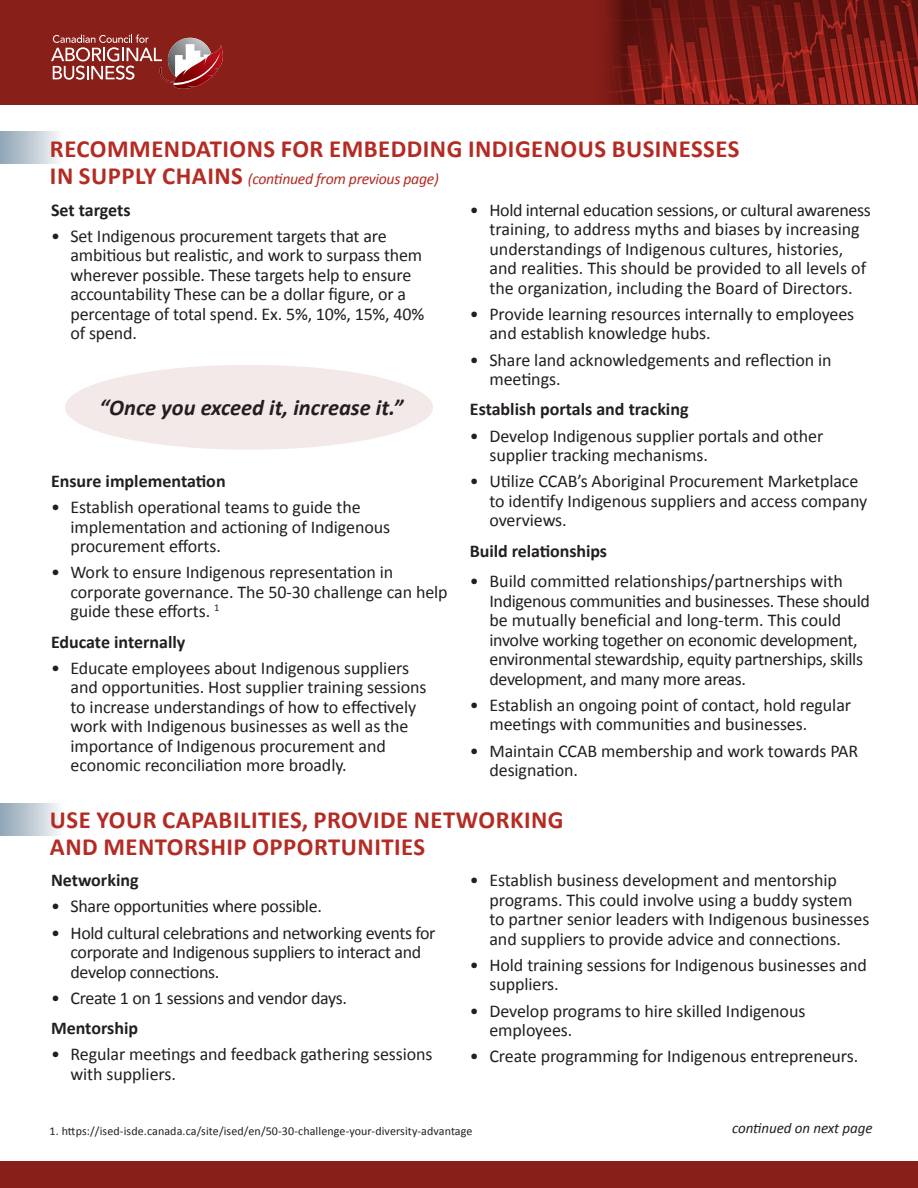
<style>
.page{position:relative;width:918px;height:1188px;background:#fff}
.page>*{position:absolute;margin:0;border:0;box-sizing:border-box;transform-origin:0 0}
.t1{font:700 24.75px/27px "Calibri";letter-spacing:.02em;color:#b42b24}
.t2{font:italic 700 22.5px "Calibri";color:#231f20}
.t3{font:18px/19.5px "Calibri";letter-spacing:-.005em;color:#231f20}
.t4{font:700 18px "Calibri";color:#231f20}
.t5{font:italic 15.75px "Calibri";letter-spacing:-.02em;color:#b42b24}
.t6{font:italic 15px "Calibri";letter-spacing:-.005em;color:#231f20}
.t7{font:12px "Calibri";letter-spacing:.01em;color:#231f20}
.s1{font-weight:700;font-style:normal;font-size:24.75px}
</style>
<div class="page">
<div style="left:65px;top:365px;width:368px;height:85px;background:#f3e9e8;border-radius:50%"></div>
<div style="left:0;top:132px;width:63px;height:32px;background:linear-gradient(to right,#8ea3b5,#f8f9fa)"></div>
<div style="left:0;top:803px;width:63px;height:33px;background:linear-gradient(to right,#8ea3b5,#f8f9fa)"></div>
<div style="left:0;top:0;width:918px;height:105px;background:#891f19"></div>
<div style="left:0;top:1161px;width:918px;height:27px;background:#891f19"></div>
<svg style="left:51px;top:34px;width:172px;height:55px"></svg>
<img style="left:605px;top:0;width:313px;height:104px">
<p class="t1" style="left:50px;top:135px;width:691px">RECOMMENDATIONS FOR EMBEDDING INDIGENOUS BUSINESSES</p>
<p class="t5" style="left:50px;top:168px;width:390px"><span class="s1">IN SUPPLY CHAINS</span> (continued from previous page)</p>
<p class="t4" style="left:51px;top:198px;width:81px">Set targets</p>
<p class="t3" style="left:70px;top:226px;width:355px;text-indent:-20px">• Set Indigenous procurement targets that are ambitious but realistic, and work to surpass them wherever possible. These targets help to ensure accountability These can be a dollar figure, or a percentage of total spend. Ex. 5%, 10%, 15%, 40% of spend.</p>
<p class="t2" style="left:100px;top:393px;width:305px">“Once you exceed it, increase it.”</p>
<p class="t4" style="left:51px;top:469px;width:176px">Ensure implementation</p>
<p class="t3" style="left:70px;top:497px;width:321px;text-indent:-20px">• Establish operational teams to guide the implementation and actioning of Indigenous procurement efforts.</p>
<p class="t3" style="left:70px;top:563px;width:379px;text-indent:-20px">• Work to ensure Indigenous representation in corporate governance. The 50-30 challenge can help guide these efforts. <sup>1</sup></p>
<p class="t4" style="left:51px;top:630px;width:136px">Educate internally</p>
<p class="t3" style="left:70px;top:658px;width:358px;text-indent:-20px">• Educate employees about Indigenous suppliers and opportunities. Host supplier training sessions to increase understandings of how to effectively work with Indigenous businesses as well as the importance of Indigenous procurement and economic reconciliation more broadly.</p>
<p class="t3" style="left:489px;top:200px;width:383px;text-indent:-20px">• Hold internal education sessions, or cultural awareness training, to address myths and biases by increasing understandings of Indigenous cultures, histories, and realities. This should be provided to all levels of the organization, including the Board of Directors.</p>
<p class="t3" style="left:489px;top:304px;width:366px;text-indent:-20px">• Provide learning resources internally to employees and establish knowledge hubs.</p>
<p class="t3" style="left:489px;top:350px;width:344px;text-indent:-20px">• Share land acknowledgements and reflection in meetings.</p>
<p class="t4" style="left:470px;top:398px;width:220px">Establish portals and tracking</p>
<p class="t3" style="left:489px;top:426px;width:335px;text-indent:-20px">• Develop Indigenous supplier portals and other supplier tracking mechanisms.</p>
<p class="t3" style="left:489px;top:472px;width:379px;text-indent:-20px">• Utilize CCAB’s Aboriginal Procurement Marketplace to identify Indigenous suppliers and access company overviews.</p>
<p class="t4" style="left:470px;top:539px;width:139px">Build relationships</p>
<p class="t3" style="left:489px;top:571px;width:382px;text-indent:-20px">• Build committed relationships/partnerships with Indigenous communities and businesses. These should be mutually beneficial and long-term. This could involve working together on economic development, environmental stewardship, equity partnerships, skills development, and many more areas.</p>
<p class="t3" style="left:489px;top:695px;width:363px;text-indent:-20px">• Establish an ongoing point of contact, hold regular meetings with communities and businesses.</p>
<p class="t3" style="left:489px;top:741px;width:370px;text-indent:-20px">• Maintain CCAB membership and work towards PAR designation.</p>
<p class="t1" style="left:50px;top:806px;width:515px">USE YOUR CAPABILITIES, PROVIDE NETWORKING<br>AND MENTORSHIP OPPORTUNITIES</p>
<p class="t4" style="left:51px;top:869px;width:89px">Networking</p>
<p class="t3" style="left:51px;top:897px;width:272px">• Share opportunities where possible.</p>
<p class="t3" style="left:70px;top:923px;width:367px;text-indent:-20px">• Hold cultural celebrations and networking events for corporate and Indigenous suppliers to interact and develop connections.</p>
<p class="t3" style="left:51px;top:988px;width:297px">• Create 1 on 1 sessions and vendor days.</p>
<p class="t4" style="left:51px;top:1017px;width:89px">Mentorship</p>
<p class="t3" style="left:70px;top:1045px;width:364px;text-indent:-20px">• Regular meetings and feedback gathering sessions with suppliers.</p>
<p class="t3" style="left:489px;top:870px;width:381px;text-indent:-20px">• Establish business development and mentorship programs. This could involve using a buddy system to partner senior leaders with Indigenous businesses and suppliers to provide advice and connections.</p>
<p class="t3" style="left:489px;top:955px;width:379px;text-indent:-20px">• Hold training sessions for Indigenous businesses and suppliers.</p>
<p class="t3" style="left:489px;top:1001px;width:317px;text-indent:-20px">• Develop programs to hire skilled Indigenous employees.</p>
<p class="t3" style="left:470px;top:1047px;width:390px">• Create programming for Indigenous entrepreneurs.</p>
<p class="t7" style="left:50px;top:1123px;width:425px">1. https://ised-isde.canada.ca/site/ised/en/50-30-challenge-your-diversity-advantage</p>
<p class="t6" style="left:732px;top:1118px;width:142px">continued on next page</p>
</div>
